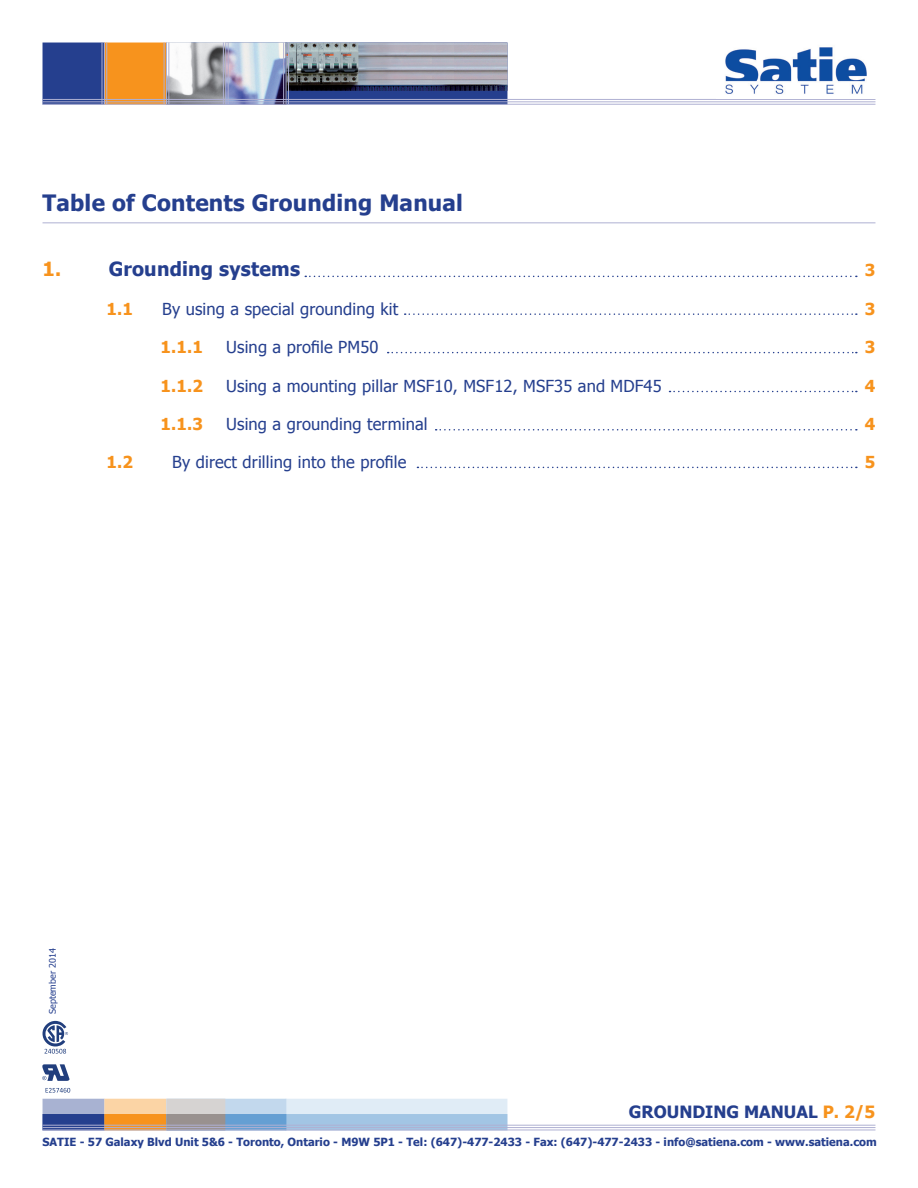
<style>
.page{position:relative;width:918px;height:1188px;background:#fff}
.page>*{position:absolute;margin:0;border:0;box-sizing:border-box;transform-origin:0 0}
.t1{font:700 22.5px "Tahoma";letter-spacing:.01em;color:#253f8e}
.t2{font:700 19.5px "Tahoma";letter-spacing:.01em;color:#253f8e}
.t3{font:700 19.5px "Tahoma";color:#f7931d}
.t4{font:700 16.95px "Tahoma";color:#253f8e}
.t5{font:16.5px "Tahoma";letter-spacing:.01em;color:#253f8e}
.t6{font:700 16.5px "Tahoma";color:#f7931d}
.t7{font:700 11.25px "Tahoma";color:#253f8e}
.t8{font:9px "Tahoma";color:#253f8e}
.s1{color:#f7931d}
</style>
<div class="page">
<svg style="left:43px;top:43px;width:464px;height:61px;background:#857884"></svg>
<img style="left:287px;top:43px;width:220px;height:48px">
<img style="left:167px;top:43px;width:58px;height:61px">
<hr style="left:43px;top:101px;width:832px;height:1px;background:#afb0d2">
<hr style="left:43px;top:99px;width:832px;height:1px;background:#afb0d2">
<hr style="left:43px;top:104px;width:832px;height:1px;background:#afb0d2">
<hr style="left:104px;top:43px;width:1px;height:61px;background:#afb0d2">
<hr style="left:102px;top:43px;width:1px;height:61px;background:#afb0d2">
<hr style="left:106px;top:43px;width:1px;height:61px;background:#afb0d2">
<hr style="left:166px;top:43px;width:1px;height:61px;background:#afb0d2">
<hr style="left:164px;top:43px;width:1px;height:61px;background:#afb0d2">
<hr style="left:168px;top:43px;width:1px;height:61px;background:#afb0d2">
<hr style="left:225px;top:43px;width:1px;height:61px;background:#afb0d2">
<hr style="left:223px;top:43px;width:1px;height:61px;background:#afb0d2">
<hr style="left:228px;top:43px;width:1px;height:61px;background:#afb0d2">
<hr style="left:286px;top:43px;width:1px;height:61px;background:#afb0d2">
<hr style="left:283px;top:43px;width:1px;height:61px;background:#afb0d2">
<hr style="left:288px;top:43px;width:1px;height:61px;background:#afb0d2">
<img style="left:725px;top:47px;width:142px;height:47px">
<svg style="left:43px;top:1099px;width:464px;height:31px;background:#b7bfca"></svg>
<hr style="left:43px;top:1127px;width:832px;height:1px;background:#afb0d2">
<hr style="left:43px;top:1125px;width:832px;height:1px;background:#afb0d2">
<hr style="left:43px;top:1130px;width:832px;height:1px;background:#afb0d2">
<hr style="left:43px;top:222px;width:832px;height:1px;background:#afb0d2">
<svg style="left:305px;top:276px;width:552px;height:1px"></svg>
<svg style="left:436px;top:429px;width:421px;height:2px"></svg>
<svg style="left:417px;top:467px;width:440px;height:1px"></svg>
<svg style="left:405px;top:313px;width:452px;height:2px"></svg>
<svg style="left:388px;top:352px;width:469px;height:1px"></svg>
<svg style="left:670px;top:391px;width:187px;height:1px"></svg>
<svg style="left:42px;top:1064px;width:27px;height:17px"></svg>
<svg style="left:46px;top:1088px;width:24px;height:5px"></svg>
<svg style="left:43px;top:1021px;width:25px;height:33px"></svg>
<h1 class="t1" style="left:43px;top:187px;width:422px">Table of Contents Grounding Manual</h1>
<p class="t3" style="left:43px;top:256px;width:20px">1.</p>
<p class="t2" style="left:109px;top:256px;width:193px">Grounding systems</p>
<p class="t6" style="left:865px;top:259px;width:12px">3</p>
<p class="t6" style="left:107px;top:297px;width:28px">1.1</p>
<p class="t5" style="left:162px;top:298px;width:238px">By using a special grounding kit</p>
<p class="t6" style="left:865px;top:297px;width:12px">3</p>
<p class="t6" style="left:161px;top:336px;width:44px">1.1.1</p>
<p class="t5" style="left:226px;top:336px;width:154px">Using a profile PM50</p>
<p class="t6" style="left:865px;top:336px;width:12px">3</p>
<p class="t6" style="left:161px;top:374px;width:44px">1.1.2</p>
<p class="t5" style="left:226px;top:375px;width:437px">Using a mounting pillar MSF10, MSF12, MSF35 and MDF45</p>
<p class="t6" style="left:865px;top:374px;width:12px">4</p>
<p class="t6" style="left:161px;top:412px;width:44px">1.1.3</p>
<p class="t5" style="left:226px;top:413px;width:203px">Using a grounding terminal</p>
<p class="t6" style="left:865px;top:412px;width:12px">4</p>
<p class="t6" style="left:107px;top:451px;width:28px">1.2</p>
<p class="t5" style="left:172px;top:451px;width:236px">By direct drilling into the profile</p>
<p class="t6" style="left:865px;top:451px;width:12px">5</p>
<p class="t8" style="left:46px;top:1014px;width:67px;rotate:-90deg">September 2014</p>
<p class="t4" style="left:629px;top:1100px;width:248px">GROUNDING MANUAL <span class="s1">P. 2/5</span></p>
<p class="t7" style="left:43px;top:1134px;width:836px">SATIE - 57 Galaxy Blvd Unit 5&amp;6 - Toronto, Ontario - M9W 5P1 - Tel: (647)-477-2433 - Fax: (647)-477-2433 - info@satiena.com - www.satiena.com</p>
</div>
